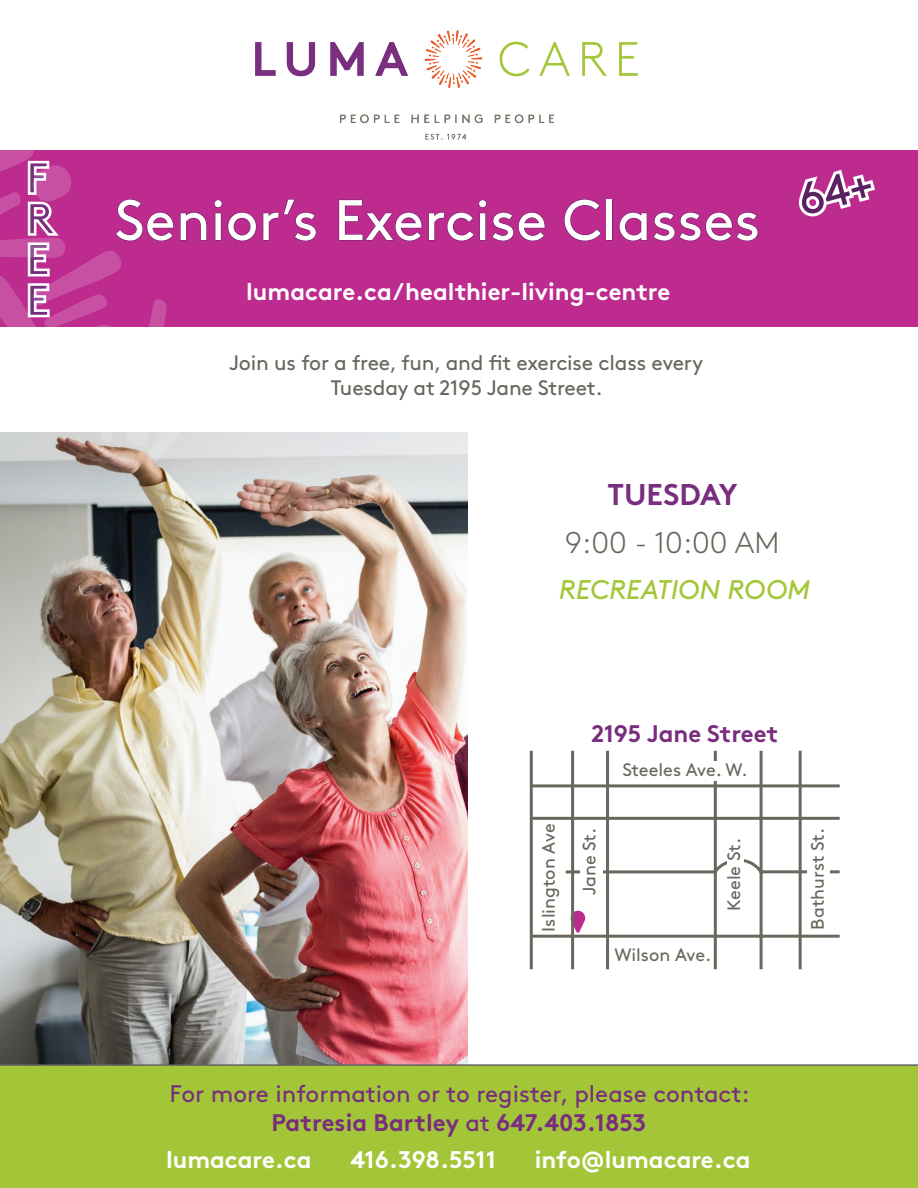
<style>
.page{position:relative;width:918px;height:1188px;background:#fff}
.page>*{position:absolute;margin:0;border:0;box-sizing:border-box;transform-origin:0 0}
.t1{font:57px "Brown Std";color:#fff}
.t2{font:700 45px/40.8px "Brown Std";color:#782d7e}
.t3{font:300 30px "Brown Std";color:#69665d}
.t4{font:700 30px "Brown Std";color:#782d7e}
.t5{font:italic 27px "Brown Std";letter-spacing:-.005em;color:#a3c639}
.t6{font:700 24px "Brown Std";color:#fff}
.t7{font:24px/28.8px "Brown Std";color:#782d7e;text-align:center}
.t8{font:700 24px "Brown Std";color:#782d7e}
.t9{font:21px/25.2px "Brown Std";letter-spacing:-.01em;color:#69665d;text-align:center}
.t10{font:18px "Brown Std";color:#6a675d}
.s1{font-weight:700}
</style>
<div class="page">
<img style="left:0;top:432px;width:468px;height:632px">
<div style="left:0;top:1064px;width:918px;height:124px;background:#a3c639"></div>
<div style="left:0;top:150px;width:918px;height:176px;background:#bd2b8f"></div>
<svg style="left:263px;top:199px;width:54px;height:42px"></svg>
<svg style="left:338px;top:199px;width:84px;height:42px"></svg>
<svg style="left:428px;top:199px;width:117px;height:42px"></svg>
<svg style="left:564px;top:199px;width:38px;height:42px"></svg>
<svg style="left:619px;top:212px;width:28px;height:29px"></svg>
<svg style="left:653px;top:212px;width:105px;height:29px"></svg>
<svg style="left:0;top:150px;width:257px;height:317px"></svg>
<img style="left:255px;top:31px;width:383px;height:108px">
<svg style="left:529px;top:750px;width:311px;height:220px"></svg>
<hr style="left:799px;top:751px;width:3px;height:218px;background:#6a675d">
<div style="left:580px;top:830px;width:22px;height:71px;background:#fff"></div>
<div style="left:807px;top:830px;width:23px;height:71px;background:#fff"></div>
<svg style="left:574px;top:911px;width:11px;height:22px"></svg>
<hr style="left:571px;top:751px;width:3px;height:218px;background:#6a675d">
<hr style="left:530px;top:751px;width:3px;height:218px;background:#6a675d">
<div style="left:539px;top:830px;width:23px;height:71px;background:#fff"></div>
<hr style="left:531px;top:784px;width:309px;height:3px;background:#6a675d">
<div style="left:672px;top:761px;width:71px;height:19px;background:#fff"></div>
<div style="left:727px;top:830px;width:16px;height:95px;background:#fff"></div>
<svg style="left:798px;top:170px;width:77px;height:47px"></svg>
<h2 class="t2" style="left:26px;top:157px;width:32px">F<br>R<br>E<br>E</h2>
<h1 class="t1" style="left:114px;top:187px;width:647px">Senior’s Exercise Classes</h1>
<p class="t6" style="left:246px;top:277px;width:425px">lumacare.ca/healthier-living-centre</p>
<p class="t9" style="left:229px;top:350px;width:475px">Join us for a free, fun, and fit exercise class every<br>Tuesday at 2195 Jane Street.</p>
<p class="t4" style="left:607px;top:476px;width:132px">TUESDAY</p>
<p class="t3" style="left:565px;top:526px;width:216px">9:00 - 10:00 AM</p>
<p class="t5" style="left:559px;top:574px;width:253px">RECREATION ROOM</p>
<p class="t8" style="left:591px;top:719px;width:189px">2195 Jane Street</p>
<p class="t10" style="left:622px;top:759px;width:127px">Steeles Ave. W.</p>
<p class="t10" style="left:538px;top:932px;width:109px;rotate:-90deg">Islington Ave</p>
<p class="t10" style="left:807px;top:930px;width:103px;rotate:-90deg">Bathurst St.</p>
<p class="t10" style="left:579px;top:895px;width:69px;rotate:-90deg">Jane St.</p>
<p class="t10" style="left:723px;top:911px;width:74px;rotate:-90deg">Keele St.</p>
<p class="t10" style="left:614px;top:944px;width:98px">Wilson Ave.</p>
<p class="t7" style="left:170px;top:1079px;width:582px">For more information or to register, please contact:<br><span class="s1">Patresia Bartley</span> at <span class="s1">647.403.1853</span></p>
<p class="t6" style="left:166px;top:1145px;width:147px">lumacare.ca</p>
<p class="t6" style="left:351px;top:1145px;width:147px">416.398.5511</p>
<p class="t6" style="left:535px;top:1145px;width:217px">info@lumacare.ca</p>
</div>
